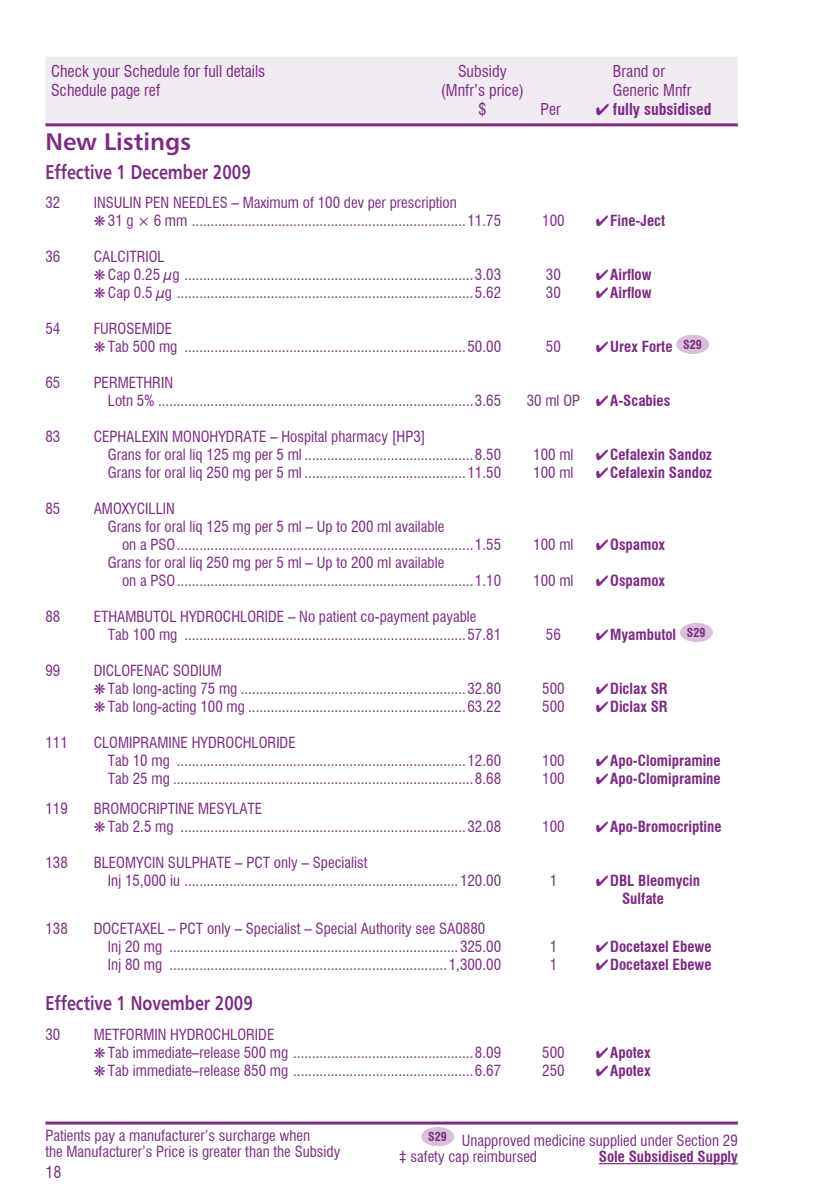
<style>
.page{position:relative;width:840px;height:1191px;background:#fff}
.page>*{position:absolute;margin:0;border:0;box-sizing:border-box;transform-origin:0 0}
.t1{font:24px "Humanist 777 Bold BT";color:#7c2b83}
.t2{font:20px "Humanist 777 Bold BT";color:#7c2b83;scale:.8 1}
.t3{font:condensed 16px "Swiss 721 BT";color:#7c2b83}
.t4{font:700 condensed 16px "Swiss 721 BT";color:#7c2b83}
.t5{font:condensed 15px/18px "Swiss 721 BT";color:#7c2b83}
.t6{font:700 condensed 15px/18px "Swiss 721 BT";color:#7c2b83}
.s1{font-weight:400}
</style>
<div class="page">
<div style="left:45px;top:57px;width:692px;height:67px;background:#f2eaf3"></div>
<hr style="left:45px;top:123px;width:692px;height:3px;background:#7c2b83">
<hr style="left:45px;top:1121px;width:692px;height:3px;background:#7c2b83">
<hr style="left:598px;top:1163px;width:139px;height:1px;background:#7c2b83">
<div style="left:421px;top:1127px;width:33px;height:19px;background:#d8bfda;border-radius:50%"></div>
<div style="left:675px;top:335px;width:33px;height:19px;background:#d8bfda;border-radius:50%"></div>
<div style="left:679px;top:623px;width:33px;height:19px;background:#d8bfda;border-radius:50%"></div>
<p class="t3" style="left:51px;top:61px;width:216px">Check your Schedule for full details</p>
<p class="t3" style="left:458px;top:61px;width:50px">Subsidy</p>
<p class="t3" style="left:612px;top:61px;width:53px">Brand or</p>
<p class="t3" style="left:51px;top:80px;width:111px">Schedule page ref</p>
<p class="t3" style="left:440px;top:80px;width:85px">(Mnfr’s price)</p>
<p class="t3" style="left:612px;top:80px;width:80px">Generic Mnfr</p>
<p class="t3" style="left:478px;top:100px;width:9px">$</p>
<p class="t3" style="left:540px;top:100px;width:22px">Per</p>
<p class="t4" style="left:595px;top:100px;width:117px">✔ fully subsidised</p>
<h1 class="t1" style="left:45px;top:126px;width:147px">New Listings</h1>
<h2 class="t2" style="left:45px;top:159px;width:258px">Effective 1 December 2009</h2>
<p class="t5" style="left:45px;top:193px;width:16px">32</p>
<p class="t5" style="left:94px;top:193px;width:408px">INSULIN PEN NEEDLES – Maximum of 100 dev per prescription<br>❋ 31 g × 6 mm .........................................................................11.75</p>
<p class="t5" style="left:45px;top:247px;width:16px">36</p>
<p class="t5" style="left:94px;top:247px;width:408px">CALCITRIOL<br>❋ Cap 0.25 μg .............................................................................3.03</p>
<p class="t5" style="left:542px;top:211px;width:24px">100</p>
<p class="t6" style="left:595px;top:211px;width:71px">✔Fine-Ject</p>
<p class="t5" style="left:545px;top:265px;width:16px">30</p>
<p class="t6" style="left:595px;top:265px;width:57px">✔Airflow</p>
<p class="t5" style="left:94px;top:283px;width:408px">❋ Cap 0.5 μg ...............................................................................5.62</p>
<p class="t5" style="left:545px;top:283px;width:16px">30</p>
<p class="t6" style="left:595px;top:283px;width:57px">✔Airflow</p>
<p class="t5" style="left:45px;top:319px;width:16px">54</p>
<p class="t5" style="left:94px;top:319px;width:408px">FUROSEMIDE<br>❋ Tab 500 mg ...........................................................................50.00</p>
<p class="t5" style="left:45px;top:373px;width:16px">65</p>
<p class="t5" style="left:108px;top:373px;width:394px;text-indent:-14px">PERMETHRIN<br>Lotn 5% ....................................................................................3.65</p>
<p class="t5" style="left:45px;top:427px;width:16px">83</p>
<p class="t5" style="left:108px;top:427px;width:394px;text-indent:-14px">CEPHALEXIN MONOHYDRATE – Hospital pharmacy [HP3]<br>Grans for oral liq 125 mg per 5 ml .............................................8.50</p>
<p class="t5" style="left:545px;top:337px;width:16px">50</p>
<p class="t6" style="left:595px;top:337px;width:107px">✔Urex Forte <sup>S29</sup></p>
<p class="t6" style="left:526px;top:391px;width:145px"><span class="s1">30 ml OP</span> ✔A-Scabies</p>
<p class="t5" style="left:533px;top:445px;width:42px">100 ml</p>
<p class="t6" style="left:595px;top:445px;width:117px">✔Cefalexin Sandoz</p>
<p class="t5" style="left:108px;top:463px;width:394px">Grans for oral liq 250 mg per 5 ml ...........................................11.50</p>
<p class="t5" style="left:533px;top:463px;width:42px">100 ml</p>
<p class="t6" style="left:595px;top:463px;width:117px">✔Cefalexin Sandoz</p>
<p class="t5" style="left:45px;top:499px;width:16px">85</p>
<p class="t5" style="left:94px;top:499px;width:83px">AMOXYCILLIN</p>
<p class="t5" style="left:108px;top:517px;width:338px">Grans for oral liq 125 mg per 5 ml – Up to 200 ml available</p>
<p class="t5" style="left:122px;top:535px;width:380px">on a PSO...............................................................................1.55</p>
<p class="t5" style="left:533px;top:535px;width:42px">100 ml</p>
<p class="t6" style="left:595px;top:535px;width:71px">✔Ospamox</p>
<p class="t5" style="left:122px;top:553px;width:380px;text-indent:-14px">Grans for oral liq 250 mg per 5 ml – Up to 200 ml available<br>on a PSO...............................................................................1.10</p>
<p class="t5" style="left:533px;top:571px;width:42px">100 ml</p>
<p class="t6" style="left:595px;top:571px;width:71px">✔Ospamox</p>
<p class="t5" style="left:45px;top:607px;width:16px">88</p>
<p class="t5" style="left:108px;top:607px;width:394px;text-indent:-14px">ETHAMBUTOL HYDROCHLORIDE – No patient co-payment payable<br>Tab 100 mg ...........................................................................57.81</p>
<p class="t5" style="left:45px;top:661px;width:16px">99</p>
<p class="t5" style="left:94px;top:661px;width:408px">DICLOFENAC SODIUM<br>❋ Tab long-acting 75 mg ............................................................32.80</p>
<p class="t5" style="left:545px;top:625px;width:16px">56</p>
<p class="t6" style="left:595px;top:625px;width:111px">✔Myambutol <sup>S29</sup></p>
<p class="t5" style="left:542px;top:679px;width:24px">500</p>
<p class="t6" style="left:595px;top:679px;width:73px">✔Diclax SR</p>
<p class="t5" style="left:94px;top:697px;width:408px">❋ Tab long-acting 100 mg ..........................................................63.22</p>
<p class="t5" style="left:542px;top:697px;width:24px">500</p>
<p class="t6" style="left:595px;top:697px;width:73px">✔Diclax SR</p>
<p class="t5" style="left:45px;top:733px;width:24px">111</p>
<p class="t5" style="left:108px;top:733px;width:394px;text-indent:-14px">CLOMIPRAMINE HYDROCHLORIDE<br>Tab 10 mg .............................................................................12.60</p>
<p class="t5" style="left:542px;top:751px;width:24px">100</p>
<p class="t6" style="left:595px;top:751px;width:126px">✔Apo-Clomipramine</p>
<p class="t5" style="left:108px;top:769px;width:394px">Tab 25 mg ................................................................................8.68</p>
<p class="t5" style="left:542px;top:769px;width:24px">100</p>
<p class="t6" style="left:595px;top:769px;width:126px">✔Apo-Clomipramine</p>
<p class="t5" style="left:45px;top:799px;width:24px">119</p>
<p class="t5" style="left:94px;top:799px;width:408px">BROMOCRIPTINE MESYLATE<br>❋ Tab 2.5 mg ............................................................................32.08</p>
<p class="t5" style="left:45px;top:853px;width:24px">138</p>
<p class="t5" style="left:108px;top:853px;width:394px;text-indent:-14px">BLEOMYCIN SULPHATE – PCT only – Specialist<br>Inj 15,000 iu .........................................................................120.00</p>
<p class="t5" style="left:45px;top:919px;width:24px">138</p>
<p class="t5" style="left:108px;top:919px;width:394px;text-indent:-14px">DOCETAXEL – PCT only – Specialist – Special Authority see SA0880<br>Inj 20 mg .............................................................................325.00</p>
<p class="t5" style="left:542px;top:817px;width:24px">100</p>
<p class="t6" style="left:595px;top:817px;width:127px">✔Apo-Bromocriptine</p>
<p class="t5" style="left:549px;top:871px;width:9px">1</p>
<p class="t6" style="left:621px;top:871px;width:79px;text-indent:-26px">✔DBL Bleomycin<br>Sulfate</p>
<p class="t5" style="left:549px;top:937px;width:9px">1</p>
<p class="t6" style="left:595px;top:937px;width:117px">✔Docetaxel Ebewe</p>
<p class="t5" style="left:108px;top:955px;width:394px">Inj 80 mg ..........................................................................1,300.00</p>
<p class="t5" style="left:549px;top:955px;width:9px">1</p>
<p class="t6" style="left:595px;top:955px;width:117px">✔Docetaxel Ebewe</p>
<h2 class="t2" style="left:45px;top:990px;width:261px">Effective 1 November 2009</h2>
<p class="t5" style="left:45px;top:1025px;width:16px">30</p>
<p class="t5" style="left:94px;top:1025px;width:408px">METFORMIN HYDROCHLORIDE<br>❋ Tab immediate–release 500 mg ................................................8.09</p>
<p class="t5" style="left:542px;top:1043px;width:24px">500</p>
<p class="t6" style="left:595px;top:1043px;width:56px">✔Apotex</p>
<p class="t5" style="left:94px;top:1061px;width:408px">❋ Tab immediate–release 850 mg ................................................6.67</p>
<p class="t5" style="left:542px;top:1061px;width:24px">250</p>
<p class="t6" style="left:595px;top:1061px;width:56px">✔Apotex</p>
<p class="t5" style="left:45px;top:1127px;width:296px;line-height:16px">Patients pay a manufacturer’s surcharge when<br>the Manufacturer’s Price is greater than the Subsidy</p>
<p class="t5" style="left:399px;top:1132px;width:340px;line-height:16px;text-indent:29px"><sup>S29</sup> Unapproved medicine supplied under Section 29 ‡ safety cap reimbursed</p>
<p class="t6" style="left:598px;top:1147px;width:140px">Sole Subsidised Supply</p>
<p class="t3" style="left:45px;top:1162px;width:17px">18</p>
</div>
